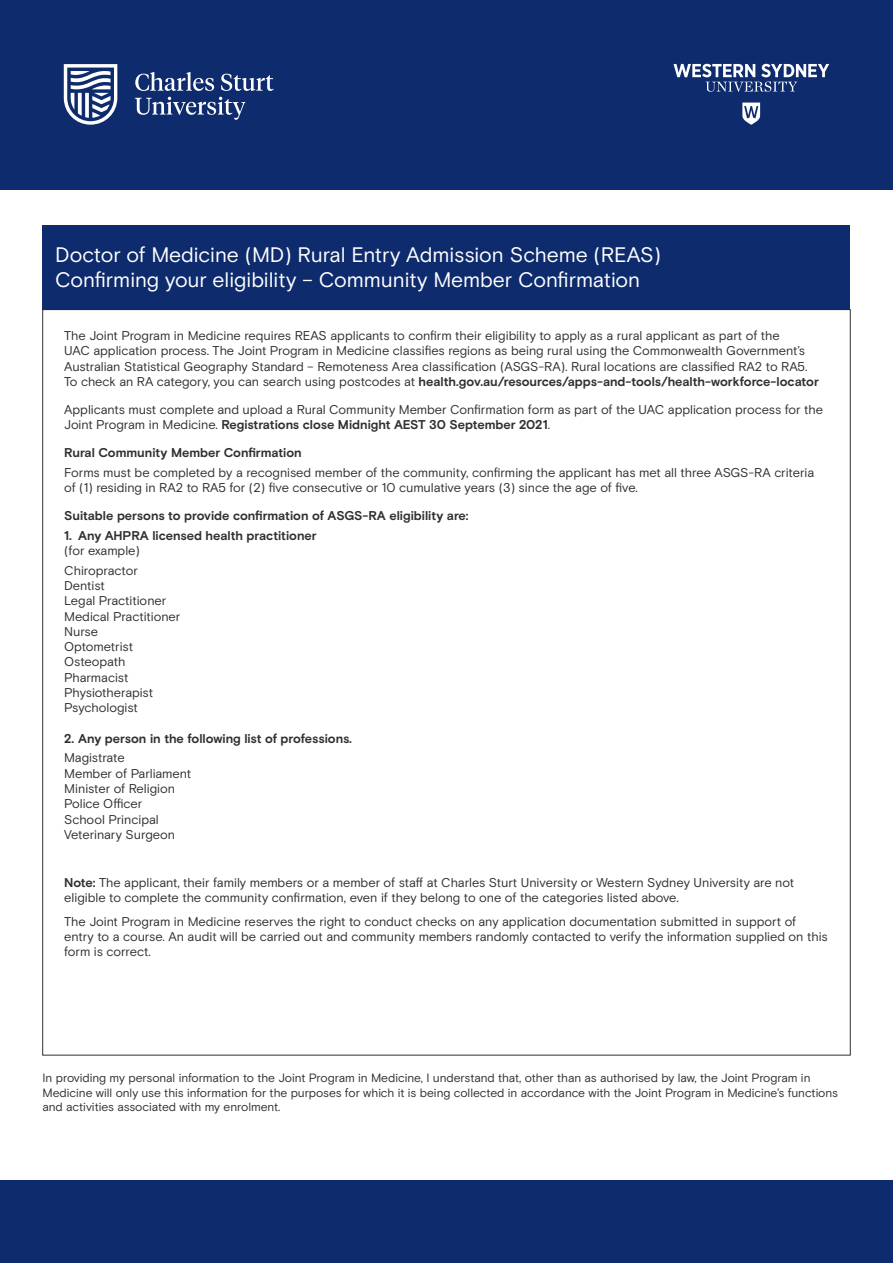
<style>
.page{position:relative;width:893px;height:1263px;background:#fff}
.page>*{position:absolute;margin:0;border:0;box-sizing:border-box;transform-origin:0 0}
.t1{font:21px/25.2px "Basis Grotesque";letter-spacing:-.005em;color:#fff}
.t2{font:12.75px/15.3px "Basis Grotesque";letter-spacing:-.005em;color:#312f30}
.t3{font:700 12.75px "Basis Grotesque";color:#312f30}
.t4{font:12px/14.4px "Basis Grotesque";letter-spacing:-.005em;color:#312f30}
.s1{font-weight:700}
</style>
<div class="page">
<div style="left:0;top:0;width:893px;height:189px;background:#0d2b6d"></div>
<svg style="left:64px;top:64px;width:210px;height:61px"></svg>
<svg style="left:673px;top:64px;width:156px;height:28px"></svg>
<svg style="left:742px;top:103px;width:18px;height:22px"></svg>
<div style="left:43px;top:225px;width:807px;height:84px;background:#0d2b6d"></div>
<div style="left:0;top:1180px;width:893px;height:83px;background:#0d2b6d"></div>
<h1 class="t1" style="left:55px;top:242px;width:607px">Doctor of Medicine (MD) Rural Entry Admission Scheme (REAS)<br>Confirming your eligibility – Community Member Confirmation</h1>
<p class="t2" style="left:64px;top:328px;width:756px">The Joint Program in Medicine requires REAS applicants to confirm their eligibility to apply as a rural applicant as part of the<br>UAC application process. The Joint Program in Medicine classifies regions as being rural using the Commonwealth Government’s Australian Statistical Geography Standard – Remoteness Area classification (ASGS-RA). Rural locations are classified RA2 to RA5.<br>To check an RA category, you can search using postcodes at <span class="s1">health.gov.au/resources/apps-and-tools/health-workforce-locator</span></p>
<p class="t2" style="left:64px;top:402px;width:760px">Applicants must complete and upload a Rural Community Member Confirmation form as part of the UAC application process for the<br>Joint Program in Medicine. <span class="s1">Registrations close Midnight AEST 30 September 2021</span>.</p>
<p class="t3" style="left:64px;top:445px;width:239px">Rural Community Member Confirmation</p>
<p class="t2" style="left:64px;top:465px;width:752px">Forms must be completed by a recognised member of the community, confirming the applicant has met all three ASGS-RA criteria of (1) residing in RA2 to RA5 for (2) five consecutive or 10 cumulative years (3) since the age of five.</p>
<p class="t3" style="left:64px;top:508px;width:406px">Suitable persons to provide confirmation of ASGS-RA eligibility are:</p>
<p class="t3" style="left:64px;top:528px;width:254px">1. Any AHPRA licensed health practitioner</p>
<p class="t2" style="left:64px;top:541px;width:77px;line-height:19.5px">(for example)<br>Chiropractor</p>
<p class="t2" style="left:64px;top:578px;width:118px">Dentist<br>Legal Practitioner<br>Medical Practitioner<br>Nurse<br>Optometrist<br>Osteopath<br>Pharmacist<br>Physiotherapist<br>Psychologist</p>
<p class="t3" style="left:64px;top:731px;width:289px">2. Any person in the following list of professions.</p>
<p class="t2" style="left:64px;top:750px;width:128px">Magistrate<br>Member of Parliament<br>Minister of Religion<br>Police Officer<br>School Principal<br>Veterinary Surgeon</p>
<p class="t2" style="left:64px;top:874px;width:731px"><span class="s1">Note:</span> The applicant, their family members or a member of staff at Charles Sturt University or Western Sydney University are not eligible to complete the community confirmation, even if they belong to one of the categories listed above.</p>
<p class="t2" style="left:64px;top:913px;width:765px">The Joint Program in Medicine reserves the right to conduct checks on any application documentation submitted in support of entry to a course. An audit will be carried out and community members randomly contacted to verify the information supplied on this form is correct.</p>
<p class="t4" style="left:43px;top:1071px;width:797px">In providing my personal information to the Joint Program in Medicine, I understand that, other than as authorised by law, the Joint Program in<br>Medicine will only use this information for the purposes for which it is being collected in accordance with the Joint Program in Medicine’s functions and activities associated with my enrolment.</p>
</div>
